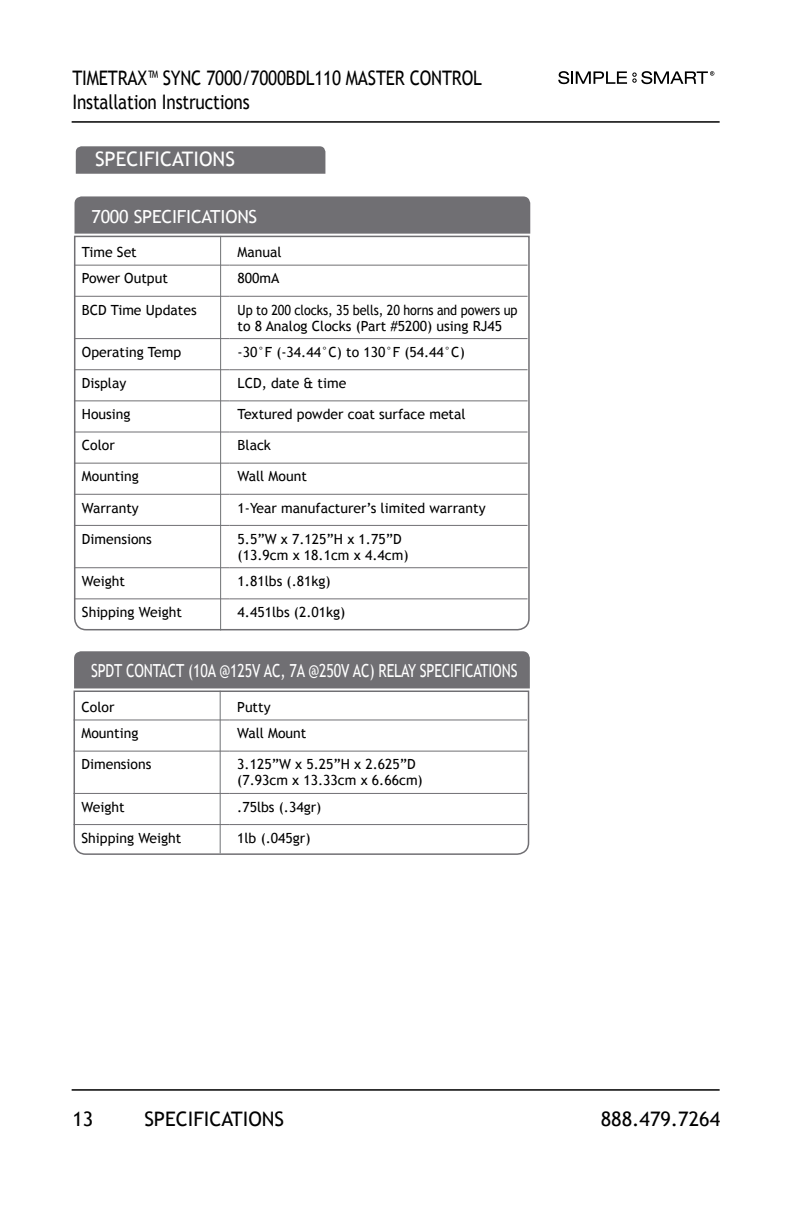
<style>
.page{position:relative;width:792px;height:1224px;background:#fff}
.page>*{position:absolute;margin:0;border:0;box-sizing:border-box;transform-origin:0 0}
.t1{font:20px/24px "Trebuchet MS";letter-spacing:-.01em;color:#000;scale:.86 1}
.t2{font:20px "Trebuchet MS";letter-spacing:-.01em;color:#000}
.t3{font:20px "Trebuchet MS";color:#fff}
.t4{font:18px "Trebuchet MS";letter-spacing:-.01em;color:#fff;scale:.79 1}
.t5{font:18px "Trebuchet MS";letter-spacing:-.01em;color:#fff}
.t6{font:14px/16px "Trebuchet MS";color:#000}
.t7{font:14px/16px "Trebuchet MS";color:#000;scale:.9 1}
</style>
<div class="page">
<hr style="left:72px;top:121px;width:648px;height:2px;background:#000">
<hr style="left:72px;top:1089px;width:648px;height:2px;background:#000">
<svg style="left:558px;top:71px;width:156px;height:13px"></svg>
<div style="left:75px;top:196px;width:455px;height:38px;background:#706f73"></div>
<svg style="left:73px;top:235px;width:457px;height:396px"></svg>
<hr style="left:220px;top:236px;width:1px;height:394px;background:#707275">
<div style="left:74px;top:651px;width:456px;height:37px;background:#706f73"></div>
<svg style="left:76px;top:146px;width:249px;height:28px;background:#737276"></svg>
<svg style="left:73px;top:690px;width:457px;height:165px"></svg>
<h1 class="t1" style="left:72px;top:67px;width:478px">TIMETRAX™ SYNC 7000/7000BDL110 MASTER CONTROL<br>Installation Instructions</h1>
<h1 class="t3" style="left:95px;top:147px;width:141px">SPECIFICATIONS</h1>
<p class="t5" style="left:91px;top:206px;width:167px">7000 SPECIFICATIONS</p>
<p class="t6" style="left:82px;top:244px;width:56px">Time Set</p>
<p class="t6" style="left:238px;top:244px;width:46px">Manual</p>
<p class="t6" style="left:82px;top:271px;width:87px">Power Output</p>
<p class="t6" style="left:238px;top:271px;width:43px">800mA</p>
<p class="t6" style="left:82px;top:302px;width:116px">BCD Time Updates</p>
<p class="t7" style="left:238px;top:302px;width:313px">Up to 200 clocks, 35 bells, 20 horns and powers up to 8 Analog Clocks (Part #5200) using RJ45</p>
<p class="t6" style="left:82px;top:344px;width:101px">Operating Temp</p>
<p class="t6" style="left:238px;top:344px;width:229px">-30°F (-34.44°C) to 130°F (54.44°C)</p>
<p class="t6" style="left:82px;top:375px;width:46px">Display</p>
<p class="t6" style="left:238px;top:375px;width:110px">LCD, date &amp; time</p>
<p class="t6" style="left:82px;top:406px;width:50px">Housing</p>
<p class="t6" style="left:238px;top:406px;width:230px">Textured powder coat surface metal</p>
<p class="t6" style="left:82px;top:438px;width:34px">Color</p>
<p class="t6" style="left:238px;top:438px;width:35px">Black</p>
<p class="t6" style="left:82px;top:469px;width:58px">Mounting</p>
<p class="t6" style="left:238px;top:469px;width:71px">Wall Mount</p>
<p class="t6" style="left:82px;top:500px;width:58px">Warranty</p>
<p class="t6" style="left:238px;top:500px;width:249px">1-Year manufacturer’s limited warranty</p>
<p class="t6" style="left:82px;top:531px;width:71px">Dimensions</p>
<p class="t6" style="left:238px;top:531px;width:172px">5.5”W x 7.125”H x 1.75”D (13.9cm x 18.1cm x 4.4cm)</p>
<p class="t6" style="left:82px;top:573px;width:45px">Weight</p>
<p class="t6" style="left:238px;top:573px;width:95px">1.81lbs (.81kg)</p>
<p class="t6" style="left:82px;top:604px;width:101px">Shipping Weight</p>
<p class="t6" style="left:238px;top:604px;width:109px">4.451lbs (2.01kg)</p>
<p class="t4" style="left:91px;top:660px;width:541px">SPDT CONTACT (10A @125V AC, 7A @250V AC) RELAY SPECIFICATIONS</p>
<p class="t6" style="left:82px;top:699px;width:34px">Color</p>
<p class="t6" style="left:237px;top:699px;width:35px">Putty</p>
<p class="t6" style="left:82px;top:726px;width:58px">Mounting</p>
<p class="t6" style="left:237px;top:726px;width:71px">Wall Mount</p>
<p class="t6" style="left:82px;top:757px;width:71px">Dimensions</p>
<p class="t6" style="left:237px;top:757px;width:187px">3.125”W x 5.25”H x 2.625”D (7.93cm x 13.33cm x 6.66cm)</p>
<p class="t6" style="left:82px;top:799px;width:45px">Weight</p>
<p class="t6" style="left:237px;top:799px;width:86px">.75lbs (.34gr)</p>
<p class="t6" style="left:82px;top:830px;width:101px">Shipping Weight</p>
<p class="t6" style="left:237px;top:830px;width:75px">1lb (.045gr)</p>
<h1 class="t2" style="left:72px;top:1107px;width:22px">13</h1>
<h1 class="t2" style="left:144px;top:1107px;width:141px">SPECIFICATIONS</h1>
<h1 class="t2" style="left:601px;top:1107px;width:121px">888.479.7264</h1>
</div>
